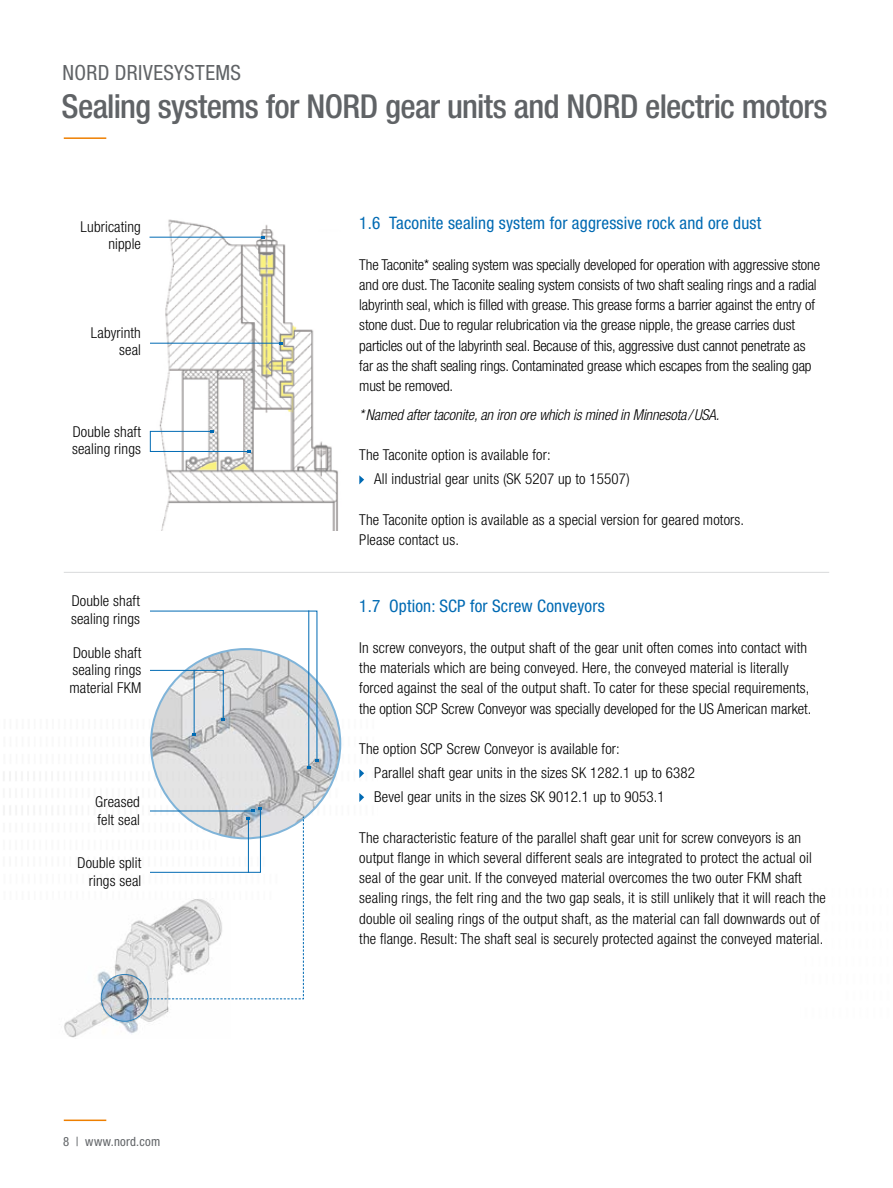
<style>
.page{position:relative;width:893px;height:1188px;background:#fff}
.page>*{position:absolute;margin:0;border:0;box-sizing:border-box;transform-origin:0 0}
.t1{font:500 condensed 33px "Helvetica Neue LT Std";letter-spacing:-.02em;color:#606366}
.t2{font:condensed 21px "Helvetica Neue LT Std";letter-spacing:.02em;color:#606366}
.t3{font:condensed 17.25px "Helvetica Neue LT Std";letter-spacing:.01em;color:#006ab3}
.t4{font:300 condensed 15px/20.2px "Helvetica Neue LT Std";letter-spacing:.01em;color:#000}
.t5{font:300 condensed 15px/20.2px "Helvetica Neue LT Std";letter-spacing:-.01em;color:#000}
.t6{font:italic 300 condensed 15px "Helvetica Neue LT Std";letter-spacing:-.01em;color:#000}
.t7{font:condensed 12.75px "Helvetica Neue LT Std";letter-spacing:.02em;color:#606366}
</style>
<div class="page">
<hr style="left:64px;top:1120px;width:42px;height:1px;background:#ee7f00">
<hr style="left:64px;top:137px;width:42px;height:2px;background:#ee7f00">
<img style="left:3px;top:715px;width:339px;height:105px">
<svg style="left:359px;top:475px;width:5px;height:9px"></svg>
<svg style="left:359px;top:769px;width:5px;height:9px"></svg>
<svg style="left:359px;top:793px;width:5px;height:9px"></svg>
<hr style="left:64px;top:572px;width:765px;height:1px;background:#d9dadb">
<img style="left:149px;top:219px;width:189px;height:311px">
<hr style="left:150px;top:237px;width:113px;height:1px;background:#006ab3">
<hr style="left:150px;top:343px;width:131px;height:1px;background:#006ab3">
<svg style="left:150px;top:430px;width:101px;height:23px"></svg>
<img style="left:64px;top:920px;width:105px;height:118px">
<img style="left:101px;top:974px;width:47px;height:47px;border-radius:23px">
<div style="left:101px;top:974px;width:47px;height:48px;border:1px solid #006ab3;border-radius:50%"></div>
<img style="left:151px;top:649px;width:189px;height:189px;border-radius:95px">
<svg style="left:149px;top:610px;width:169px;height:159px"></svg>
<svg style="left:146px;top:807px;width:158px;height:193px"></svg>
<h2 class="t2" style="left:63px;top:60px;width:180px">NORD DRIVESYSTEMS</h2>
<h1 class="t1" style="left:62px;top:87px;width:767px">Sealing systems for NORD gear units and NORD electric motors</h1>
<p class="t4" style="left:81px;top:217px;width:62px;line-height:17.5px;text-align:right">Lubricating nipple</p>
<p class="t4" style="left:91px;top:324px;width:52px;line-height:17.5px;text-align:right">Labyrinth seal</p>
<p class="t4" style="left:72px;top:422px;width:70px;line-height:17.5px">Double shaft sealing rings</p>
<p class="t4" style="left:71px;top:592px;width:70px;line-height:17.5px">Double shaft sealing rings</p>
<p class="t4" style="left:69px;top:643px;width:73px;line-height:17.5px;text-align:justify">Double shaft sealing rings material FKM</p>
<p class="t4" style="left:95px;top:793px;width:46px;line-height:17.5px">Greased felt seal</p>
<p class="t4" style="left:78px;top:854px;width:65px;line-height:17.5px;text-align:right">Double split rings seal</p>
<p class="t7" style="left:63px;top:1134px;width:98px">8 | www.nord.com</p>
<p class="t3" style="left:359px;top:213px;width:403px">1.6 Taconite sealing system for aggressive rock and ore dust</p>
<p class="t5" style="left:359px;top:254px;width:462px">The Taconite* sealing system was specially developed for operation with aggressive stone and ore dust. The Taconite sealing system consists of two shaft sealing rings and a radial labyrinth seal, which is filled with grease. This grease forms a barrier against the entry of stone dust. Due to regular relubrication via the grease nipple, the grease carries dust particles out of the labyrinth seal. Because of this, aggressive dust cannot penetrate as far as the shaft sealing rings. Contaminated grease which escapes from the sealing gap must be removed.</p>
<p class="t6" style="left:359px;top:406px;width:361px">*Named after taconite, an iron ore which is mined in Minnesota/USA.</p>
<p class="t4" style="left:374px;top:443px;width:257px;line-height:24px;text-indent:-15px">The Taconite option is available for:<br>All industrial gear units (SK 5207 up to 15507)</p>
<p class="t4" style="left:359px;top:509px;width:386px">The Taconite option is available as a special version for geared motors.<br>Please contact us.</p>
<p class="t3" style="left:359px;top:596px;width:247px">1.7 Option: SCP for Screw Conveyors</p>
<p class="t4" style="left:359px;top:637px;width:454px">In screw conveyors, the output shaft of the gear unit often comes into contact with the materials which are being conveyed. Here, the conveyed material is literally forced against the seal of the output shaft. To cater for these special requirements, the option SCP Screw Conveyor was specially developed for the US American market.</p>
<p class="t4" style="left:374px;top:737px;width:322px;line-height:24px;text-indent:-15px">The option SCP Screw Conveyor is available for:<br>Parallel shaft gear units in the sizes SK 1282.1 up to 6382<br>Bevel gear units in the sizes SK 9012.1 up to 9053.1</p>
<p class="t4" style="left:359px;top:827px;width:468px">The characteristic feature of the parallel shaft gear unit for screw conveyors is an output flange in which several different seals are integrated to protect the actual oil seal of the gear unit. If the conveyed material overcomes the two outer FKM shaft sealing rings, the felt ring and the two gap seals, it is still unlikely that it will reach the double oil sealing rings of the output shaft, as the material can fall downwards out of the flange. Result: The shaft seal is securely protected against the conveyed material.</p>
</div>
